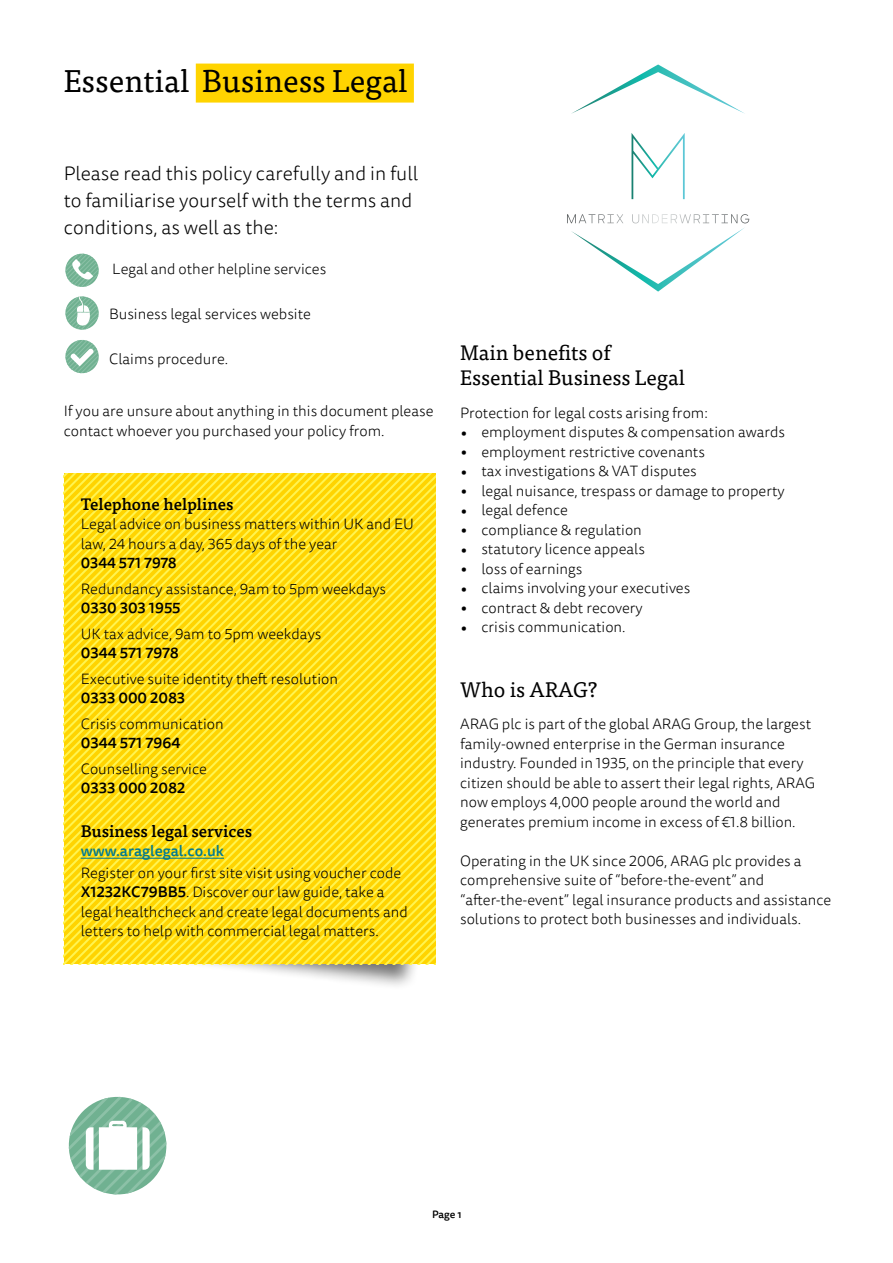
<style>
.page{position:relative;width:893px;height:1263px;background:#fff}
.page>*{position:absolute;margin:0;border:0;box-sizing:border-box;transform-origin:0 0}
.t1{font:31.5px "Tisa OT";color:#000}
.t2{font:21px/25.5px "Tisa OT";color:#000}
.t3{font:300 19.5px/27px "Tisa Sans OT";color:#000}
.t4{font:500 16.5px "Tisa OT";color:#000}
.t5{font:300 15px/19.5px "Tisa Sans OT";color:#000}
.t6{font:500 15px "Tisa Sans OT";color:#000}
.t7{font:500 15px "Tisa Sans OT";color:#007a91}
.t8{font:500 10.5px "Tisa Sans OT";color:#000}
.s1{font-weight:500}
.s2{font-size:22.5px}
</style>
<div class="page">
<div style="left:153px;top:744px;width:284px;height:246px;background:#000;opacity:.55"></div>
<svg style="left:64px;top:473px;width:371px;height:491px;background:#fede1b"></svg>
<svg style="left:65px;top:253px;width:34px;height:34px"></svg>
<svg style="left:65px;top:296px;width:34px;height:34px"></svg>
<svg style="left:65px;top:340px;width:34px;height:34px"></svg>
<svg style="left:68px;top:1096px;width:99px;height:99px"></svg>
<div style="left:196px;top:64px;width:218px;height:39px;background:#ffd400"></div>
<hr style="left:81px;top:858px;width:143px;height:1px;background:#007a91">
<svg style="left:571px;top:64px;width:178px;height:228px"></svg>
<h1 class="t1" style="left:64px;top:62px;width:345px">Essential Business Legal</h1>
<h3 class="t3" style="left:64px;top:161px;width:356px">Please read this policy carefully and in full to familiarise yourself with the terms and conditions, as well as the:</h3>
<p class="t5" style="left:112px;top:260px;width:216px">Legal and other helpline services</p>
<p class="t5" style="left:109px;top:305px;width:203px">Business legal services website</p>
<p class="t5" style="left:109px;top:350px;width:121px">Claims procedure.</p>
<p class="t5" style="left:64px;top:402px;width:371px">If you are unsure about anything in this document please contact whoever you purchased your policy from.</p>
<p class="t4" style="left:81px;top:494px;width:154px">Telephone helplines</p>
<p class="t5" style="left:81px;top:515px;width:335px">Legal advice on business matters within UK and EU law, 24 hours a day, 365 days of the year</p>
<p class="t6" style="left:81px;top:553px;width:98px">0344 571 7978</p>
<p class="t5" style="left:81px;top:580px;width:307px">Redundancy assistance, 9am to 5pm weekdays</p>
<p class="t6" style="left:81px;top:598px;width:101px">0330 303 1955</p>
<p class="t5" style="left:81px;top:625px;width:242px">UK tax advice, 9am to 5pm weekdays</p>
<p class="t6" style="left:81px;top:643px;width:100px">0344 571 7978</p>
<p class="t5" style="left:81px;top:670px;width:259px">Executive suite identity theft resolution</p>
<p class="t6" style="left:81px;top:688px;width:106px">0333 000 2083</p>
<p class="t5" style="left:81px;top:715px;width:144px">Crisis communication</p>
<p class="t6" style="left:81px;top:733px;width:101px">0344 571 7964</p>
<p class="t5" style="left:81px;top:760px;width:128px">Counselling service</p>
<p class="t6" style="left:81px;top:778px;width:106px">0333 000 2082</p>
<p class="t4" style="left:81px;top:821px;width:173px">Business legal services</p>
<p class="t7" style="left:81px;top:841px;width:145px">www.araglegal.co.uk</p>
<p class="t5" style="left:81px;top:864px;width:329px">Register on your first site visit using voucher code <span class="s1">X1232KC79BB5</span>. Discover our law guide, take a legal healthcheck and create legal documents and letters to help with commercial legal matters.</p>
<h2 class="t2" style="left:460px;top:340px;width:226px">Main benefits of<br>Essential Business Legal</h2>
<p class="t5" style="left:460px;top:403px;width:249px">Protection for legal costs arising from:</p>
<p class="t5" style="left:460px;top:423px;width:326px"><span class="s2">•</span> employment disputes &amp; compensation awards</p>
<p class="t5" style="left:460px;top:442px;width:246px"><span class="s2">•</span> employment restrictive covenants</p>
<p class="t5" style="left:460px;top:462px;width:238px"><span class="s2">•</span> tax investigations &amp; VAT disputes</p>
<p class="t5" style="left:460px;top:481px;width:326px"><span class="s2">•</span> legal nuisance, trespass or damage to property</p>
<p class="t5" style="left:460px;top:501px;width:109px"><span class="s2">•</span> legal defence</p>
<p class="t5" style="left:460px;top:520px;width:183px"><span class="s2">•</span> compliance &amp; regulation</p>
<p class="t5" style="left:460px;top:540px;width:186px"><span class="s2">•</span> statutory licence appeals</p>
<p class="t5" style="left:460px;top:559px;width:124px"><span class="s2">•</span> loss of earnings</p>
<p class="t5" style="left:460px;top:579px;width:232px"><span class="s2">•</span> claims involving your executives</p>
<p class="t5" style="left:460px;top:598px;width:184px"><span class="s2">•</span> contract &amp; debt recovery</p>
<p class="t5" style="left:460px;top:618px;width:167px"><span class="s2">•</span> crisis communication.</p>
<h2 class="t2" style="left:460px;top:677px;width:139px">Who is ARAG?</h2>
<p class="t5" style="left:460px;top:715px;width:357px">ARAG plc is part of the global ARAG Group, the largest family-owned enterprise in the German insurance industry. Founded in 1935, on the principle that every citizen should be able to assert their legal rights, ARAG now employs 4,000 people around the world and generates premium income in excess of €1.8 billion.</p>
<p class="t5" style="left:460px;top:852px;width:373px">Operating in the UK since 2006, ARAG plc provides a comprehensive suite of “before-the-event” and “after-the-event” legal insurance products and assistance solutions to protect both businesses and individuals.</p>
<p class="t8" style="left:432px;top:1208px;width:31px">Page 1</p>
</div>
